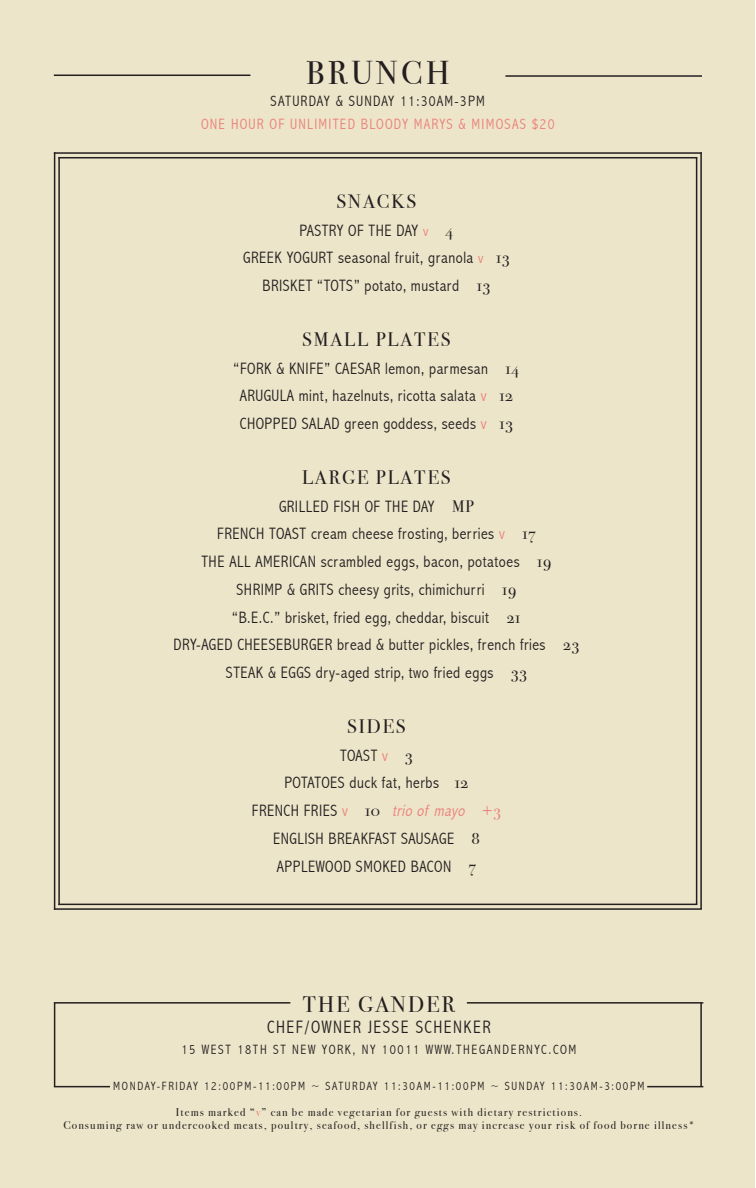
<style>
.page{position:relative;width:756px;height:1188px;background:#fff}
.page>*{position:absolute;margin:0;border:0;box-sizing:border-box;transform-origin:0 0}
.t1{font:33px "Bodoni Svty Two OSITCTT";letter-spacing:.1em;color:#231f20}
.t2{font:22.5px "Bodoni Svty Two OSITCTT";letter-spacing:.1em;color:#231f20}
.t3{font:19.5px "Bodoni Svty Two OSITCTT";letter-spacing:.1em;color:#231f20}
.t4{font:300 condensed 18px "Abadi";letter-spacing:.08em;color:#231f20}
.Copy{font:300 condensed 16.5px "Abadi";letter-spacing:.03em;color:#231f20}
.t5{font:300 condensed 15px "Abadi";letter-spacing:.08em;color:#eb807b}
.t6{font:300 condensed 15px "Abadi";letter-spacing:.08em;color:#231f20}
.t7{font:300 condensed 13.5px "Abadi";letter-spacing:.12em;color:#231f20}
.t8{font:300 condensed 12px "Abadi";letter-spacing:.14em;color:#231f20}
.t9{font:11.25px "Bodoni Svty Two ITCTT";letter-spacing:.1em;color:#231f20}
.s1{font-size:15px;color:#eb807b}
.s2{font-family:"Bodoni Svty Two OSITCTT";font-weight:400;font-stretch:normal}
.s3{color:#eb807b}
.s4{font-style:italic;color:#eb807b}
.s5{font-family:"Bodoni Svty Two OSITCTT";font-weight:400;font-stretch:normal;color:#eb807b}
</style>
<div class="page">
<div style="left:0;top:0;width:754px;height:1188px;background:#ede5c9"></div>
<hr style="left:54px;top:75px;width:196px;height:1px;background:#231f20">
<hr style="left:505px;top:75px;width:197px;height:2px;background:#231f20">
<hr style="left:58px;top:157px;width:639px;height:1px;background:#231f20">
<hr style="left:54px;top:152px;width:648px;height:2px;background:#231f20">
<hr style="left:54px;top:908px;width:648px;height:2px;background:#231f20">
<hr style="left:58px;top:904px;width:639px;height:1px;background:#231f20">
<hr style="left:54px;top:152px;width:1px;height:758px;background:#231f20">
<hr style="left:58px;top:157px;width:2px;height:748px;background:#231f20">
<hr style="left:696px;top:158px;width:1px;height:746px;background:#231f20">
<hr style="left:700px;top:152px;width:2px;height:757px;background:#231f20">
<hr style="left:54px;top:1002px;width:236px;height:2px;background:#231f20">
<hr style="left:467px;top:1002px;width:236px;height:2px;background:#231f20">
<hr style="left:54px;top:1086px;width:56px;height:1px;background:#231f20">
<hr style="left:647px;top:1086px;width:56px;height:1px;background:#231f20">
<hr style="left:54px;top:1003px;width:1px;height:84px;background:#231f20">
<hr style="left:700px;top:1003px;width:2px;height:84px;background:#231f20">
<p class="t1" style="left:306px;top:53px;width:145px">BRUNCH</p>
<p class="t6" style="left:271px;top:92px;width:216px">SATURDAY &amp; SUNDAY 11:30AM-3PM</p>
<p class="t5" style="left:201px;top:115px;width:355px">ONE HOUR OF UNLIMITED BLOODY MARYS &amp; MIMOSAS $20</p>
<p class="t3" style="left:337px;top:190px;width:81px">SNACKS</p>
<p class="Copy" style="left:300px;top:221px;width:155px">PASTRY OF THE DAY <span class="s1">v</span> <span class="s2">4</span></p>
<p class="Copy" style="left:243px;top:248px;width:268px">GREEK YOGURT seasonal fruit, granola <span class="s1">v</span> <span class="s2">13</span></p>
<p class="Copy" style="left:262px;top:276px;width:229px">BRISKET “TOTS” potato, mustard <span class="s2">13</span></p>
<p class="t3" style="left:302px;top:328px;width:150px">SMALL PLATES</p>
<p class="Copy" style="left:234px;top:359px;width:287px">“FORK &amp; KNIFE” CAESAR lemon, parmesan <span class="s2">14</span></p>
<p class="Copy" style="left:240px;top:386px;width:275px">ARUGULA mint, hazelnuts, ricotta salata <span class="s3">v</span> <span class="s2">12</span></p>
<p class="Copy" style="left:240px;top:414px;width:275px">CHOPPED SALAD green goddess, seeds <span class="s3">v</span> <span class="s2">13</span></p>
<p class="t3" style="left:302px;top:466px;width:150px">LARGE PLATES</p>
<p class="Copy" style="left:279px;top:497px;width:196px">GRILLED FISH OF THE DAY <span class="s2">MP</span></p>
<p class="Copy" style="left:217px;top:524px;width:320px">FRENCH TOAST cream cheese frosting, berries <span class="s3">v</span> <span class="s2">17</span></p>
<p class="Copy" style="left:201px;top:552px;width:351px">THE ALL AMERICAN scrambled eggs, bacon, potatoes <span class="s2">19</span></p>
<p class="Copy" style="left:237px;top:580px;width:281px">SHRIMP &amp; GRITS cheesy grits, chimichurri <span class="s2">19</span></p>
<p class="Copy" style="left:232px;top:608px;width:290px">“B.E.C.” brisket, fried egg, cheddar, biscuit <span class="s2">21</span></p>
<p class="Copy" style="left:174px;top:635px;width:407px">DRY-AGED CHEESEBURGER bread &amp; butter pickles, french fries <span class="s2">23</span></p>
<p class="Copy" style="left:226px;top:663px;width:302px">STEAK &amp; EGGS dry-aged strip, two fried eggs <span class="s2">33</span></p>
<p class="t3" style="left:347px;top:715px;width:60px">SIDES</p>
<p class="Copy" style="left:340px;top:746px;width:74px">TOAST <span class="s3">v</span> <span class="s2">3</span></p>
<p class="Copy" style="left:284px;top:773px;width:185px">POTATOES duck fat, herbs <span class="s2">12</span></p>
<p class="Copy" style="left:252px;top:801px;width:251px">FRENCH FRIES <span class="s3">v</span> <span class="s2">10</span> <span class="s4">trio of mayo</span> <span class="s3">+</span><span class="s5">3</span></p>
<p class="Copy" style="left:273px;top:829px;width:208px">ENGLISH BREAKFAST SAUSAGE <span class="s2">8</span></p>
<p class="Copy" style="left:277px;top:857px;width:200px">APPLEWOOD SMOKED BACON <span class="s2">7</span></p>
<p class="t2" style="left:303px;top:991px;width:154px">THE GANDER</p>
<p class="t4" style="left:267px;top:1017px;width:225px">CHEF/OWNER JESSE SCHENKER</p>
<p class="t7" style="left:181px;top:1042px;width:397px">15 WEST 18TH ST NEW YORK, NY 10011 WWW.THEGANDERNYC.COM</p>
<p class="t8" style="left:113px;top:1079px;width:533px">MONDAY-FRIDAY 12:00PM-11:00PM ~ SATURDAY 11:30AM-11:00PM ~ SUNDAY 11:30AM-3:00PM</p>
<p class="t9" style="left:176px;top:1103px;width:408px">Items marked “<span class="s3">v</span>” can be made vegetarian for guests with dietary restrictions.</p>
<p class="t9" style="left:63px;top:1116px;width:633px">Consuming raw or undercooked meats, poultry, seafood, shellfish, or eggs may increase your risk of food borne illness*</p>
</div>
